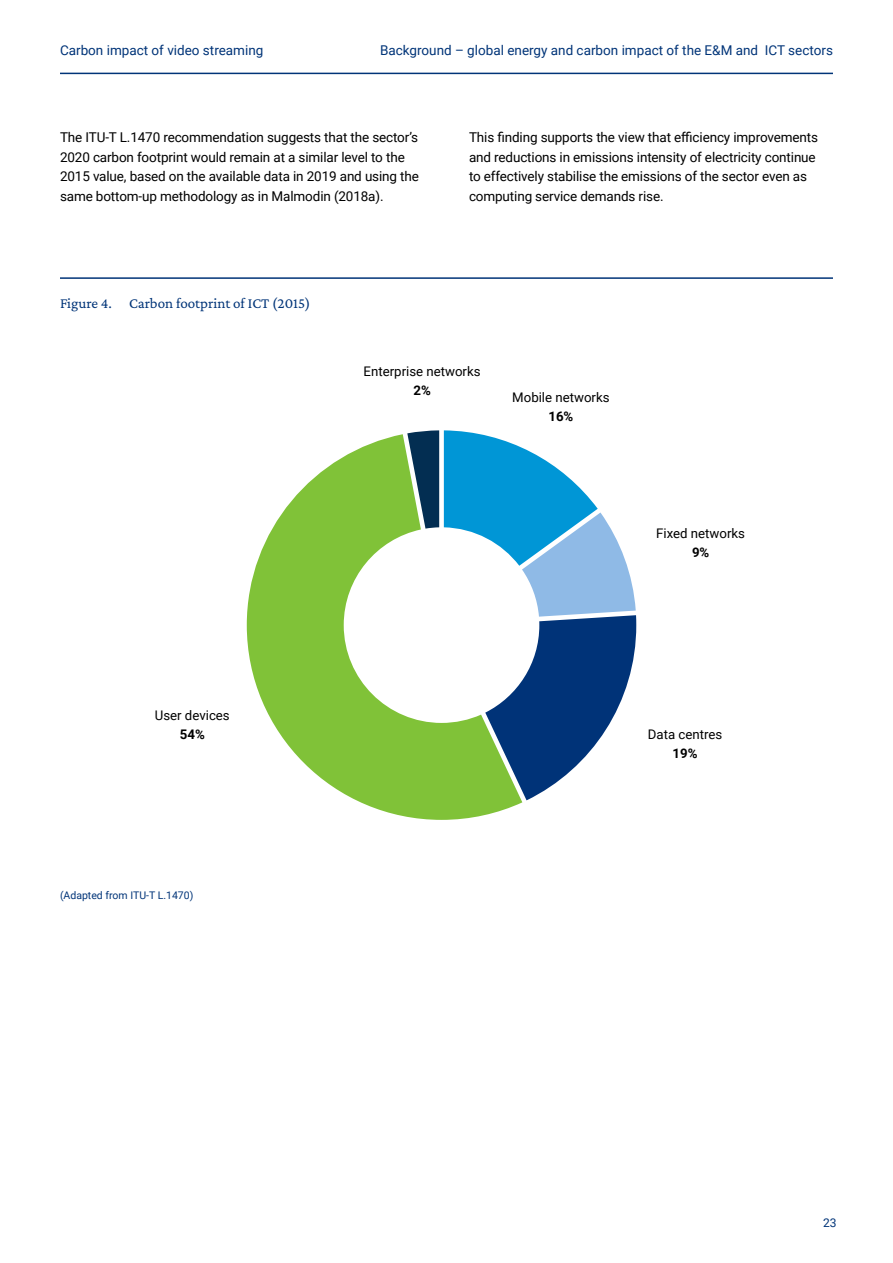
<style>
.page{position:relative;width:893px;height:1263px;background:#fff}
.page>*{position:absolute;margin:0;border:0;box-sizing:border-box;transform-origin:0 0}
.t1{font:15px "Crimson Pro";color:#003478}
.Black_main_body{font:13.5px/19.5px "Roboto";letter-spacing:-.01em;color:#000}
.t2{font:13.5px "Roboto";color:#003478}
.t3{font:13.2px "Roboto";color:#000}
.t4{font:700 13.2px "Roboto";color:#000}
.t5{font:12px "Roboto";color:#003478}
.Below_figure_notes{font:10.5px "Roboto";color:#003478}
</style>
<div class="page">
<hr style="left:60px;top:73px;width:773px;height:1px;background:#003478">
<hr style="left:60px;top:277px;width:773px;height:2px;background:#003478">
<svg style="left:247px;top:434px;width:275px;height:386px;fill:#80c238"></svg>
<svg style="left:407px;top:430px;width:229px;height:370px"></svg>
<p class="t2" style="left:60px;top:41px;width:205px">Carbon impact of video streaming</p>
<p class="t2" style="left:380px;top:41px;width:454px">Background – global energy and carbon impact of the E&amp;M and ICT sectors</p>
<p class="Black_main_body" style="left:60px;top:127px;width:360px">The ITU-T L.1470 recommendation suggests that the sector’s 2020 carbon footprint would remain at a similar level to the 2015 value, based on the available data in 2019 and using the same bottom-up methodology as in Malmodin (2018a).</p>
<p class="Black_main_body" style="left:469px;top:127px;width:351px">This finding supports the view that efficiency improvements and reductions in emissions intensity of electricity continue to effectively stabilise the emissions of the sector even as computing service demands rise.</p>
<p class="t1" style="left:60px;top:293px;width:252px">Figure 4. Carbon footprint of ICT (2015)</p>
<p class="t3" style="left:364px;top:362px;width:119px">Enterprise networks</p>
<p class="t4" style="left:413px;top:381px;width:19px">2%</p>
<p class="t3" style="left:512px;top:388px;width:99px">Mobile networks</p>
<p class="t4" style="left:548px;top:407px;width:26px">16%</p>
<p class="t3" style="left:656px;top:524px;width:90px">Fixed networks</p>
<p class="t4" style="left:692px;top:543px;width:19px">9%</p>
<p class="t3" style="left:155px;top:706px;width:76px">User devices</p>
<p class="t4" style="left:180px;top:725px;width:26px">54%</p>
<p class="Below_figure_notes" style="left:60px;top:887px;width:135px">(Adapted from ITU-T L.1470)</p>
<p class="t3" style="left:648px;top:725px;width:76px">Data centres</p>
<p class="t4" style="left:673px;top:744px;width:26px">19%</p>
<p class="t5" style="left:823px;top:1214px;width:15px">23</p>
</div>
